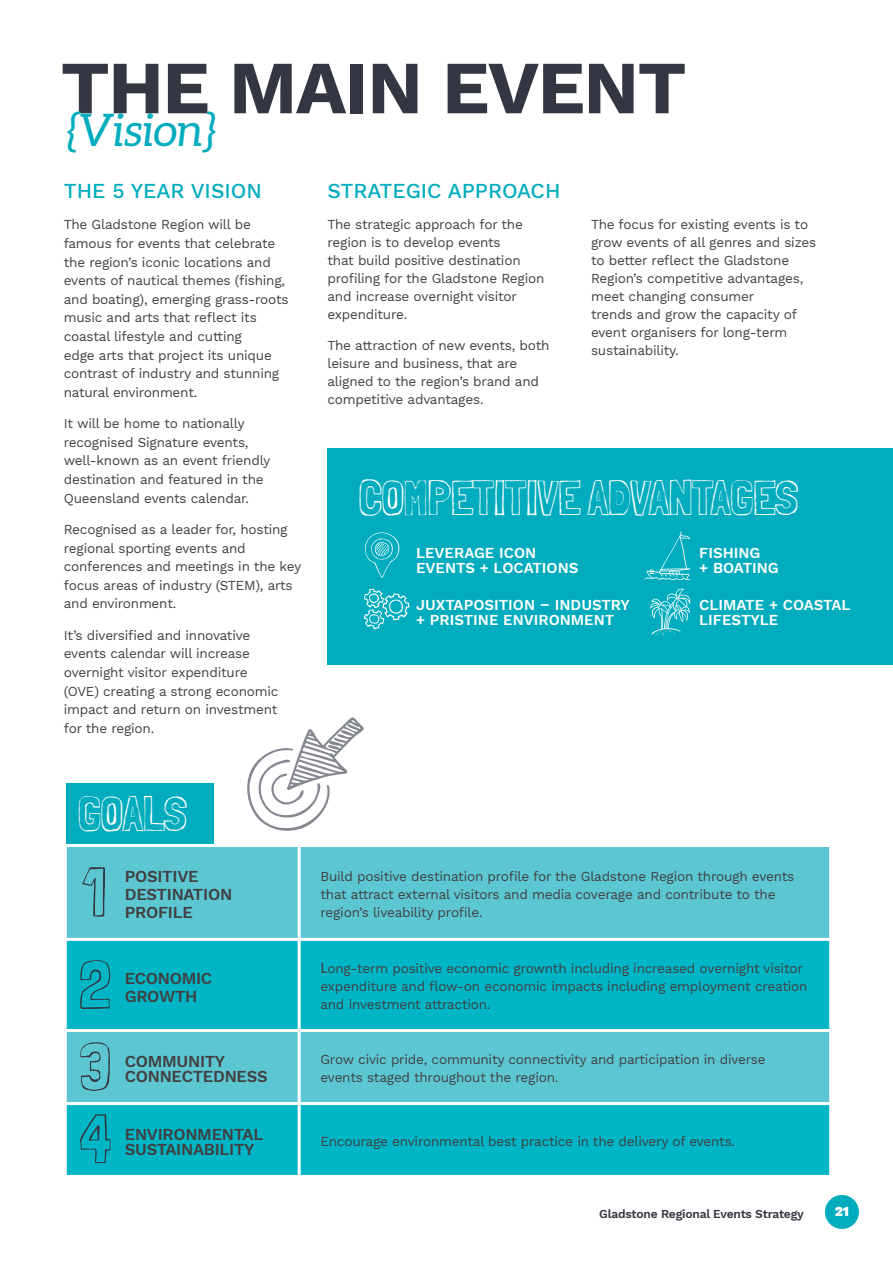
<style>
.page{position:relative;width:893px;height:1263px;background:#fff}
.page>*{position:absolute;margin:0;border:0;box-sizing:border-box;transform-origin:0 0}
.t1{font:700 75px "Work Sans";letter-spacing:-.02em;color:#343741}
.t2{font:69.3px/91.9px "Londrina Sketch";color:#343741}
.t3{font:49.5px "Londrina Sketch";letter-spacing:-.03em;color:#fff}
.t4{font:italic 45px "Aleo";color:#00acbd}
.t5{font:500 21px "Work Sans";color:#00acbd}
.t6{font:600 16.5px/18px "Work Sans";letter-spacing:-.015em;color:#414042}
.t7{font:600 15px/15px "Work Sans";color:#fff}
.t8{font:13.5px/18.6px "Work Sans";letter-spacing:-.015em;color:#414042}
.t9{font:900 13.5px "Work Sans";color:#fff}
.t10{font:600 12px "Work Sans";letter-spacing:-.015em;color:#343741}
.s1{font-family:"Calibri";font-size:16.5px}
</style>
<div class="page">
<div style="left:67px;top:784px;width:147px;height:68px;background:#00acbd"></div>
<div style="left:67px;top:847px;width:762px;height:91px;background:#5cc7d3"></div>
<svg style="left:67px;top:941px;width:762px;height:234px;fill:#00b5c5"></svg>
<hr style="left:64px;top:844px;width:235px;height:3px;background:#fff">
<hr style="left:298px;top:847px;width:3px;height:91px;background:#fff">
<hr style="left:298px;top:941px;width:3px;height:88px;background:#fff">
<hr style="left:64px;top:1029px;width:235px;height:3px;background:#fff">
<hr style="left:299px;top:1029px;width:533px;height:3px;background:#fff">
<hr style="left:298px;top:1032px;width:3px;height:70px;background:#fff">
<hr style="left:64px;top:1102px;width:235px;height:3px;background:#fff">
<hr style="left:299px;top:1102px;width:533px;height:3px;background:#fff">
<hr style="left:298px;top:1105px;width:3px;height:70px;background:#fff">
<div style="left:327px;top:448px;width:566px;height:217px;background:#00acbd"></div>
<svg style="left:644px;top:531px;width:47px;height:50px"></svg>
<svg style="left:650px;top:588px;width:41px;height:48px"></svg>
<svg style="left:364px;top:589px;width:45px;height:40px"></svg>
<svg style="left:365px;top:532px;width:35px;height:46px"></svg>
<svg style="left:247px;top:717px;width:117px;height:114px"></svg>
<div style="left:825px;top:1195px;width:34px;height:34px;background:#00acbd;border-radius:50%"></div>
<h1 class="t1" style="left:61px;top:44px;width:627px">THE MAIN EVENT</h1>
<h3 class="t4" style="left:67px;top:104px;width:152px">{Vision}</h3>
<h3 class="t5" style="left:64px;top:179px;width:200px">THE 5 YEAR VISION</h3>
<p class="t8" style="left:64px;top:216px;width:226px">The Gladstone Region will be famous for events that celebrate the region’s iconic locations and events of nautical themes (fishing, and boating), emerging grass-roots music and arts that reflect its coastal lifestyle and cutting<br>edge arts that project its unique contrast of industry and stunning natural environment.</p>
<p class="t8" style="left:64px;top:415px;width:208px">It will be home to nationally recognised Signature events, well-known as an event friendly destination and featured in the<br>Queensland events calendar.</p>
<p class="t8" style="left:64px;top:521px;width:239px">Recognised as a leader for, hosting regional sporting events and conferences and meetings in the key focus areas of industry (STEM), arts and environment.</p>
<p class="t8" style="left:64px;top:626px;width:216px">It’s diversified and innovative events calendar will increase overnight visitor expenditure (OVE) creating a strong economic impact and return on investment for the region.</p>
<h3 class="t3" style="left:78px;top:784px;width:111px">GOALS</h3>
<h3 class="t5" style="left:327px;top:179px;width:235px">STRATEGIC APPROACH</h3>
<p class="t8" style="left:327px;top:216px;width:219px;line-height:18px">The strategic approach for the region is to develop events<br>that build positive destination profiling for the Gladstone Region and increase overnight visitor expenditure.</p>
<p class="t8" style="left:327px;top:336px;width:224px;line-height:18px">The attraction of new events, both leisure and business, that are aligned to the region’s brand and competitive advantages.</p>
<p class="t8" style="left:591px;top:216px;width:227px;line-height:18px">The focus for existing events is to grow events of all genres and sizes to better reflect the Gladstone<br>Region’s competitive advantages, meet changing consumer<br>trends and grow the capacity of event organisers for long-term sustainability.</p>
<h3 class="t3" style="left:358px;top:469px;width:442px">COMPETITIVE ADVANTAGES</h3>
<p class="t7" style="left:416px;top:546px;width:164px">LEVERAGE ICON<br>EVENTS + LOCATIONS</p>
<p class="t7" style="left:699px;top:546px;width:81px">FISHING<br>+ BOATING</p>
<p class="t7" style="left:416px;top:598px;width:215px">JUXTAPOSITION – INDUSTRY + PRISTINE ENVIRONMENT</p>
<p class="t7" style="left:699px;top:598px;width:153px">CLIMATE + COASTAL<br>LIFESTYLE</p>
<h2 class="t2" style="left:78px;top:846px;width:36px">1<br>2</h2>
<h2 class="t2" style="left:78px;top:1030px;width:36px;line-height:72.3px">3<br>4</h2>
<p class="t6" style="left:125px;top:868px;width:109px">POSITIVE<br>DESTINATION<br>PROFILE</p>
<p class="t8" style="left:320px;top:868px;width:475px;line-height:18px">Build positive destination profile for the Gladstone Region through events that attract external visitors and media coverage and contribute to the region’s liveability profile.</p>
<p class="t6" style="left:125px;top:970px;width:89px">ECONOMIC<br>GROWTH</p>
<p class="t8" style="left:320px;top:960px;width:489px;line-height:18px"><span class="s1">L</span>ong-term positive economic grownth including increased overnight visitor expenditure and flow-on economic impacts including employment creation and investment attraction.</p>
<p class="t6" style="left:125px;top:1055px;width:144px;line-height:15px">COMMUNITY<br>CONNECTEDNESS</p>
<p class="t8" style="left:320px;top:1051px;width:447px;line-height:18px">Grow civic pride, community connectivity and participation in diverse events staged throughout the region.</p>
<p class="t6" style="left:125px;top:1128px;width:140px;line-height:15px">ENVIRONMENTAL<br>SUSTAINABILITY</p>
<p class="t8" style="left:320px;top:1133px;width:416px">Encourage environmental best practice in the delivery of events.</p>
<p class="t10" style="left:599px;top:1206px;width:206px">Gladstone Regional Events Strategy</p>
<p class="t9" style="left:835px;top:1204px;width:16px">21</p>
</div>
